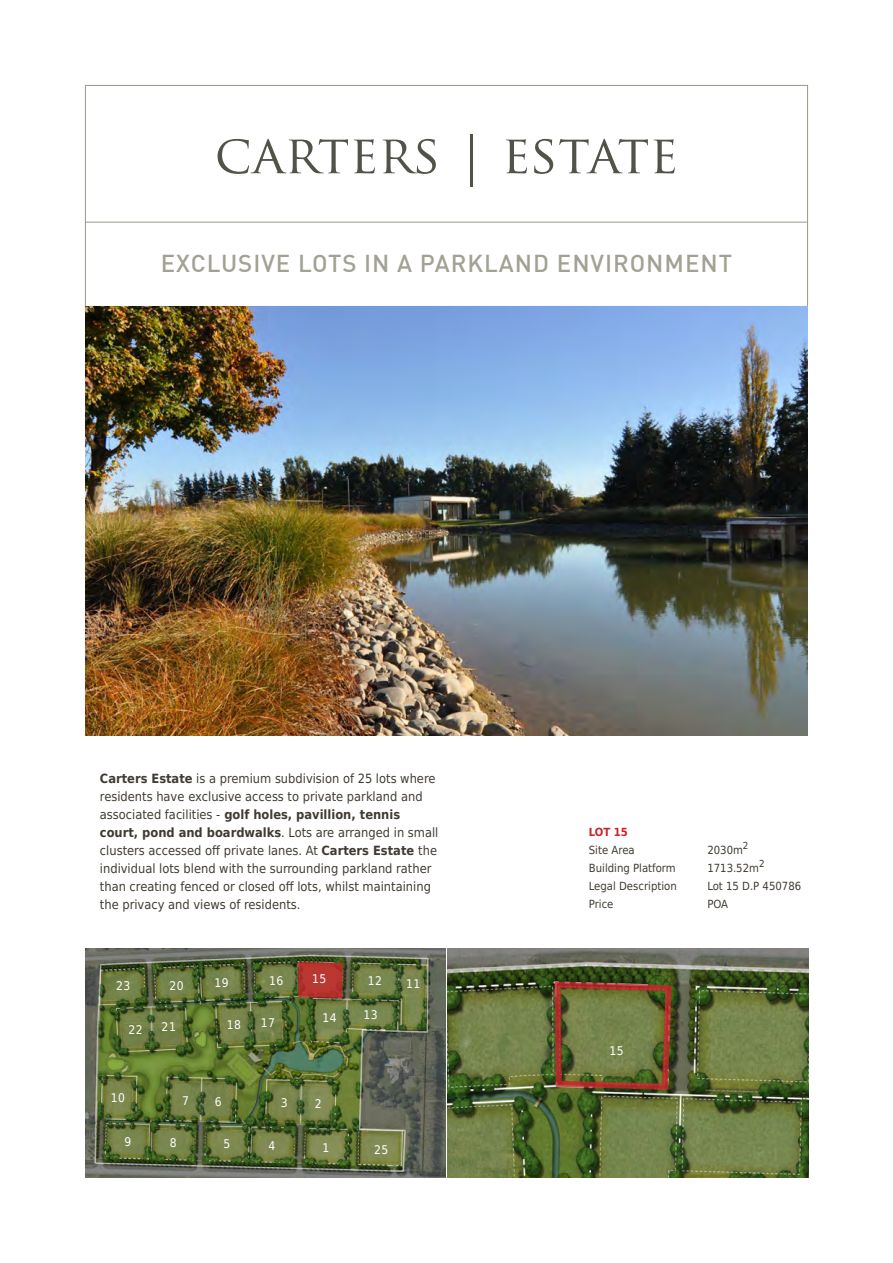
<style>
.page{position:relative;width:893px;height:1263px;background:#fff}
.page>*{position:absolute;margin:0;border:0;box-sizing:border-box;transform-origin:0 0}
.t1{font:52.5px "Trajan Pro";color:#535249}
.t2{font:500 24px "DIN";letter-spacing:.04em;color:#a2a194}
.t3{font:12.75px/18px "DejaVu Sans Condensed";color:#403b32}
.t4{font:12px "DejaVu Sans Condensed";letter-spacing:.04em;color:#fff}
.t5{font:11.25px "DejaVu Sans Condensed";color:#403b32}
.t6{font:700 11.25px "DejaVu Sans Condensed";color:#cb242b}
.s1{font-weight:700}
</style>
<div class="page">
<hr style="left:85px;top:222px;width:723px;height:1px;background:#99988a">
<div style="left:85px;top:85px;width:723px;height:222px;border:1px solid #99988a"></div>
<img style="left:85px;top:307px;width:723px;height:429px">
<img style="left:85px;top:948px;width:360px;height:230px">
<svg style="left:298px;top:962px;width:45px;height:36px;background:#b2352e"></svg>
<img style="left:448px;top:948px;width:361px;height:230px">
<img style="left:553px;top:979px;width:121px;height:113px">
<h1 class="t1" style="left:215px;top:121px;width:465px">CARTERS | ESTATE</h1>
<h2 class="t2" style="left:161px;top:248px;width:573px">EXCLUSIVE LOTS IN A PARKLAND ENVIRONMENT</h2>
<p class="t3" style="left:100px;top:769px;width:340px"><span class="s1">Carters Estate</span> is a premium subdivision of 25 lots where residents have exclusive access to private parkland and associated facilities - <span class="s1">golf holes, pavillion, tennis court, pond and boardwalks</span>. Lots are arranged in small clusters accessed off private lanes. At <span class="s1">Carters Estate</span> the individual lots blend with the surrounding parkland rather than creating fenced or closed off lots, whilst maintaining the privacy and views of residents.</p>
<p class="t4" style="left:116px;top:976px;width:16px">23</p>
<p class="t4" style="left:169px;top:975px;width:16px">20</p>
<p class="t4" style="left:215px;top:973px;width:16px">19</p>
<p class="t4" style="left:269px;top:971px;width:16px">16</p>
<p class="t4" style="left:312px;top:969px;width:16px">15</p>
<p class="t4" style="left:368px;top:971px;width:16px">12</p>
<p class="t4" style="left:406px;top:973px;width:16px">11</p>
<p class="t4" style="left:322px;top:1008px;width:16px">14</p>
<p class="t4" style="left:363px;top:1005px;width:16px">13</p>
<p class="t4" style="left:227px;top:1015px;width:16px">18</p>
<p class="t4" style="left:261px;top:1013px;width:16px">17</p>
<p class="t4" style="left:129px;top:1019px;width:16px">22</p>
<p class="t4" style="left:162px;top:1017px;width:16px">21</p>
<p class="t4" style="left:111px;top:1088px;width:16px">10</p>
<p class="t4" style="left:182px;top:1091px;width:8px">7</p>
<p class="t4" style="left:215px;top:1092px;width:8px">6</p>
<p class="t4" style="left:281px;top:1093px;width:8px">3</p>
<p class="t4" style="left:315px;top:1094px;width:8px">2</p>
<p class="t4" style="left:124px;top:1132px;width:8px">9</p>
<p class="t4" style="left:170px;top:1133px;width:8px">8</p>
<p class="t4" style="left:223px;top:1134px;width:8px">5</p>
<p class="t4" style="left:269px;top:1136px;width:8px">4</p>
<p class="t4" style="left:322px;top:1137px;width:8px">1</p>
<p class="t4" style="left:374px;top:1140px;width:16px">25</p>
<p class="t6" style="left:589px;top:823px;width:41px">LOT 15</p>
<p class="t5" style="left:589px;top:841px;width:47px">Site Area</p>
<p class="t5" style="left:707px;top:841px;width:43px">2030m<sup>2</sup></p>
<p class="t5" style="left:589px;top:859px;width:88px">Building Platform</p>
<p class="t5" style="left:707px;top:859px;width:59px">1713.52m<sup>2</sup></p>
<p class="t5" style="left:589px;top:877px;width:89px">Legal Description</p>
<p class="t5" style="left:707px;top:877px;width:95px">Lot 15 D.P 450786</p>
<p class="t5" style="left:589px;top:895px;width:26px">Price</p>
<p class="t5" style="left:707px;top:895px;width:22px">POA</p>
<p class="t4" style="left:609px;top:1041px;width:16px">15</p>
</div>
